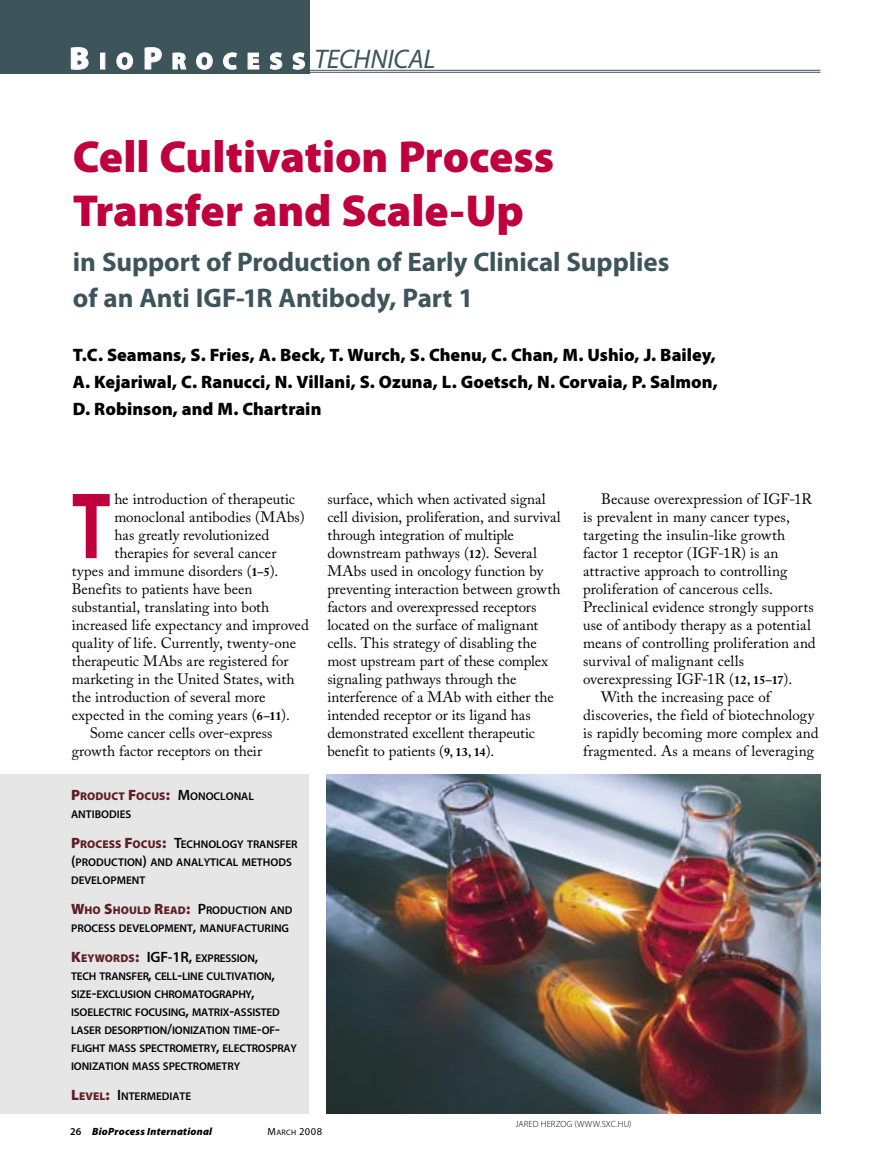
<style>
.page{position:relative;width:891px;height:1168px;background:#fff}
.page>*{position:absolute;margin:0;border:0;box-sizing:border-box;transform-origin:0 0}
.Body_1_w_dropcap{font:700 95.1px "Myriad Pro";color:#bf003d;scale:.75 1}
.t1{font:900 45px/54px "Myriad Pro";letter-spacing:-.005em;color:#bf003d}
.Subtitle{font:700 27px/36px "Myriad Pro";letter-spacing:-.005em;color:#3d545b}
.t2{font:italic 27px "Myriad Pro";letter-spacing:-.01em;color:#3d545b}
.t3{font:900 23.7px "Myriad Pro";letter-spacing:.41em;color:#fff}
.Byline{font:900 18px/27px "Myriad Pro";color:#000;text-align:justify}
.Body_w_indent{font:15px/18px "Adobe Caslon Pro";color:#000}
.Body_1_w_dropcap-2{font:15px "Adobe Caslon Pro";color:#000}
.Focus_Box_Text___en_space{font:600 11.25px/18px "Myriad Pro";letter-spacing:-.015em;color:#000}
.t4{font:italic 900 10.5px "Myriad Pro";letter-spacing:.02em;color:#000}
.t5{font:10.5px "Myriad Pro";color:#000}
.Caption__Photo{font:300 9px "Myriad Pro";letter-spacing:.015em;color:#000}
.s1{font-size:31.5px}
.s2{font-weight:700;font-size:12px}
.s3{font-weight:900;font-size:15px;color:#5f1f27}
.s4{font-weight:900;color:#5f1f27}
.s5{font-size:15px}
.s6{font-weight:600;font-style:normal}
.s7{font-size:7.8px}
</style>
<div class="page">
<div style="left:0;top:0;width:310px;height:74px;background:#3d545b"></div>
<svg style="left:70px;top:47px;width:19px;height:23px"></svg>
<div style="left:100px;top:53px;width:5px;height:16px;border:1px solid #fff"></div>
<svg style="left:116px;top:52px;width:17px;height:18px"></svg>
<svg style="left:144px;top:47px;width:18px;height:23px"></svg>
<svg style="left:172px;top:52px;width:15px;height:18px"></svg>
<svg style="left:196px;top:52px;width:17px;height:18px"></svg>
<svg style="left:223px;top:52px;width:14px;height:18px"></svg>
<svg style="left:247px;top:52px;width:13px;height:18px"></svg>
<svg style="left:269px;top:52px;width:14px;height:18px"></svg>
<svg style="left:292px;top:52px;width:13px;height:18px"></svg>
<hr style="left:309px;top:70px;width:511px;height:1px;background:#3d545b">
<hr style="left:309px;top:72px;width:511px;height:1px;background:#3d545b">
<div style="left:0;top:775px;width:308px;height:339px;background:#e6e6e6"></div>
<img style="left:326px;top:774px;width:494px;height:339px">
<p class="t3" style="left:69px;top:48px;width:238px"><span class="s1">B</span>IO<span class="s1">P</span>ROCESS</p>
<p class="t2" style="left:314px;top:45px;width:123px">TECHNICAL</p>
<p class="t1" style="left:73px;top:131px;width:483px">Cell Cultivation Process<br>Transfer and Scale-Up</p>
<p class="Subtitle" style="left:73px;top:245px;width:598px">in Support of Production of Early Clinical Supplies of an Anti IGF-1R Antibody, Part 1</p>
<p class="Byline" style="left:73px;top:342px;width:646px">T.C. Seamans, S. Fries, A. Beck, T. Wurch, S. Chenu, C. Chan, M. Ushio, J. Bailey, A. Kejariwal, C. Ranucci, N. Villani, S. Ozuna, L. Goetsch, N. Corvaia, P. Salmon, D. Robinson, and M. Chartrain</p>
<p class="Body_1_w_dropcap" style="left:72px;top:473px;width:54px">T</p>
<p class="Body_1_w_dropcap-2" style="left:114px;top:490px;width:182px">he introduction of therapeutic</p>
<p class="Body_1_w_dropcap-2" style="left:114px;top:508px;width:192px">monoclonal antibodies (MAbs)</p>
<p class="Body_1_w_dropcap-2" style="left:114px;top:526px;width:156px">has greatly revolutionized</p>
<p class="Body_1_w_dropcap-2" style="left:114px;top:544px;width:164px">therapies for several cancer</p>
<p class="Body_1_w_dropcap-2" style="left:72px;top:562px;width:208px">types and immune disorders (<span class="s2">1–5</span>).</p>
<p class="Body_1_w_dropcap-2" style="left:72px;top:580px;width:182px">Benefits to patients have been</p>
<p class="Body_1_w_dropcap-2" style="left:72px;top:598px;width:199px">substantial, translating into both</p>
<p class="Body_1_w_dropcap-2" style="left:72px;top:616px;width:239px">increased life expectancy and improved</p>
<p class="Body_1_w_dropcap-2" style="left:72px;top:634px;width:226px">quality of life. Currently, twenty-one</p>
<p class="Body_1_w_dropcap-2" style="left:72px;top:652px;width:218px">therapeutic MAbs are registered for</p>
<p class="Body_1_w_dropcap-2" style="left:72px;top:670px;width:224px">marketing in the United States, with</p>
<p class="Body_1_w_dropcap-2" style="left:72px;top:688px;width:195px">the introduction of several more</p>
<p class="Body_1_w_dropcap-2" style="left:72px;top:706px;width:220px">expected in the coming years (<span class="s2">6–11</span>).</p>
<p class="Body_w_indent" style="left:72px;top:724px;width:202px;text-indent:18px">Some cancer cells over-express growth factor receptors on their</p>
<p class="Focus_Box_Text___en_space" style="left:71px;top:787px;width:184px"><span class="s3">P</span><span class="s4">RODUCT</span> <span class="s3">F</span><span class="s4">OCUS</span><span class="s3">:</span> <span class="s5">M</span>ONOCLONAL<br>ANTIBODIES</p>
<p class="Focus_Box_Text___en_space" style="left:71px;top:835px;width:228px"><span class="s3">P</span><span class="s4">ROCESS</span> <span class="s3">F</span><span class="s4">OCUS</span><span class="s3">:</span> <span class="s5">T</span>ECHNOLOGY TRANSFER <span class="s5">(</span>PRODUCTION<span class="s5">)</span> AND ANALYTICAL METHODS<br>DEVELOPMENT</p>
<p class="Focus_Box_Text___en_space" style="left:71px;top:901px;width:223px"><span class="s3">W</span><span class="s4">HO</span> <span class="s3">S</span><span class="s4">HOULD</span> <span class="s3">R</span><span class="s4">EAD</span><span class="s3">:</span> <span class="s5">P</span>RODUCTION AND<br>PROCESS DEVELOPMENT<span class="s5">,</span> MANUFACTURING</p>
<p class="Focus_Box_Text___en_space" style="left:71px;top:949px;width:227px"><span class="s3">K</span><span class="s4">EYWORDS</span><span class="s3">:</span> <span class="s5">IGF-1R,</span> EXPRESSION<span class="s5">,<br></span>TECH TRANSFER<span class="s5">,</span> CELL<span class="s5">-</span>LINE CULTIVATION<span class="s5">, </span>SIZE<span class="s5">-</span>EXCLUSION CHROMATOGRAPHY<span class="s5">, </span>ISOELECTRIC FOCUSING<span class="s5">,</span> MATRIX<span class="s5">-</span>ASSISTED LASER DESORPTION<span class="s5">/</span>IONIZATION TIME<span class="s5">-</span>OF<span class="s5">-</span>FLIGHT MASS SPECTROMETRY<span class="s5">,</span> ELECTROSPRAY IONIZATION MASS SPECTROMETRY</p>
<p class="Focus_Box_Text___en_space" style="left:71px;top:1087px;width:122px"><span class="s3">L</span><span class="s4">EVEL</span><span class="s3">:</span> <span class="s5">I</span>NTERMEDIATE</p>
<p class="Body_w_indent" style="left:327px;top:490px;width:235px">surface, which when activated signal cell division, proliferation, and survival through integration of multiple downstream pathways (<span class="s2">12</span>). Several MAbs used in oncology function by preventing interaction between growth factors and overexpressed receptors located on the surface of malignant cells. This strategy of disabling the most upstream part of these complex signaling pathways through the interference of a MAb with either the intended receptor or its ligand has demonstrated excellent therapeutic benefit to patients (<span class="s2">9, 13, 14</span>).</p>
<p class="Body_w_indent" style="left:583px;top:490px;width:234px;text-indent:18px">Because overexpression of IGF-1R is prevalent in many cancer types, targeting the insulin-like growth factor 1 receptor (IGF-1R) is an attractive approach to controlling proliferation of cancerous cells.<br>Preclinical evidence strongly supports use of antibody therapy as a potential means of controlling proliferation and survival of malignant cells overexpressing IGF-1R (<span class="s2">12, 15–17</span>).</p>
<p class="Body_w_indent" style="left:583px;top:688px;width:237px;text-indent:18px">With the increasing pace of discoveries, the field of biotechnology is rapidly becoming more complex and fragmented. As a means of leveraging</p>
<p class="t4" style="left:70px;top:1125px;width:143px"><span class="s6">26</span> BioProcess International</p>
<p class="t5" style="left:268px;top:1126px;width:56px">M<span class="s7">ARCH</span> 2008</p>
<p class="Caption__Photo" style="left:515px;top:1118px;width:118px">JARED HERZOG (WWW.SXC.HU)</p>
</div>
